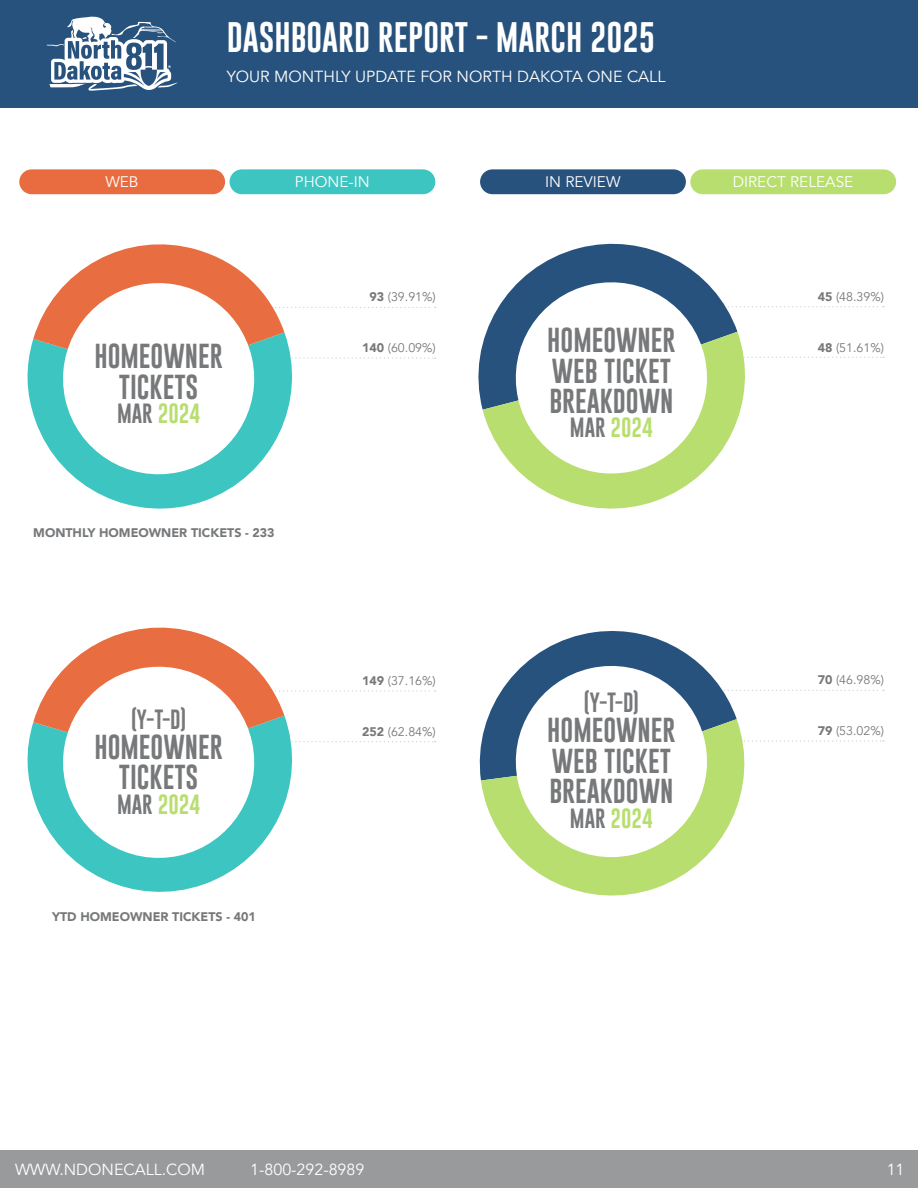
<style>
.page{position:relative;width:918px;height:1188px;background:#fff}
.page>*{position:absolute;margin:0;border:0;box-sizing:border-box;transform-origin:0 0}
.t1{font:31.2px "Gobold";color:#fff}
.t2{font:25.35px/30.5px "Gobold";color:#76787a}
.t3{font:20.4px "Gobold";color:#b8de6f}
.t4{font:20.4px "Gobold";color:#76787a}
.t5{font:16.05px "Avenir";color:#fff}
.t6{font:15.3px "Avenir";color:#fff}
.t7{font:12.45px "Avenir";color:#76787a}
.t8{font:900 12.45px "Avenir";color:#76787a}
.s1{color:#76787a}
.s2{font-weight:900}
</style>
<div class="page">
<svg style="left:479px;top:631px;width:405px;height:149px"></svg>
<svg style="left:481px;top:719px;width:280px;height:177px"></svg>
<svg style="left:740px;top:306px;width:144px;height:1px"></svg>
<svg style="left:763px;top:357px;width:121px;height:1px"></svg>
<svg style="left:478px;top:243px;width:259px;height:167px"></svg>
<svg style="left:483px;top:332px;width:278px;height:177px"></svg>
<svg style="left:27px;top:723px;width:266px;height:169px"></svg>
<svg style="left:33px;top:627px;width:403px;height:133px"></svg>
<svg style="left:27px;top:340px;width:266px;height:169px"></svg>
<svg style="left:33px;top:244px;width:403px;height:132px"></svg>
<div style="left:0;top:0;width:918px;height:107px;background:#27527d"></div>
<div style="left:0;top:1150px;width:918px;height:38px;background:#989a9c"></div>
<svg style="left:47px;top:16px;width:131px;height:75px"></svg>
<svg style="left:507px;top:273px;width:209px;height:210px"></svg>
<div style="left:19px;top:169px;width:206px;height:25px;background:#e96c41;border-radius:12px"></div>
<div style="left:230px;top:169px;width:205px;height:25px;background:#3dc5c1;border-radius:12px"></div>
<svg style="left:54px;top:274px;width:209px;height:209px"></svg>
<svg style="left:507px;top:657px;width:209px;height:209px"></svg>
<svg style="left:54px;top:658px;width:209px;height:209px"></svg>
<div style="left:480px;top:169px;width:206px;height:25px;background:#27527d;border-radius:12px"></div>
<div style="left:690px;top:169px;width:206px;height:25px;background:#b8de6f;border-radius:12px"></div>
<p class="t1" style="left:227px;top:17px;width:430px">DASHBOARD REPORT - MARCH 2025</p>
<p class="t5" style="left:227px;top:67px;width:440px">YOUR MONTHLY UPDATE FOR NORTH DAKOTA ONE CALL</p>
<p class="t6" style="left:105px;top:172px;width:35px">WEB</p>
<p class="t6" style="left:295px;top:172px;width:76px">PHONE-IN</p>
<p class="t2" style="left:95px;top:341px;width:130px;text-align:center">HOMEOWNER<br>TICKETS</p>
<p class="t3" style="left:117px;top:400px;width:85px"><span class="s1">MAR</span> 2024</p>
<p class="t8" style="left:33px;top:522px;width:243px">MONTHLY HOMEOWNER TICKETS - 233</p>
<p class="t4" style="left:131px;top:706px;width:56px">(Y-T-D)</p>
<p class="t2" style="left:95px;top:732px;width:130px;text-align:center">HOMEOWNER<br>TICKETS</p>
<p class="t3" style="left:117px;top:791px;width:85px"><span class="s1">MAR</span> 2024</p>
<p class="t8" style="left:52px;top:906px;width:205px">YTD HOMEOWNER TICKETS - 401</p>
<p class="t7" style="left:370px;top:290px;width:68px"><span class="s2">93</span> (39.91%)</p>
<p class="t7" style="left:362px;top:340px;width:75px"><span class="s2">140</span> (60.09%)</p>
<p class="t7" style="left:362px;top:673px;width:75px"><span class="s2">149</span> (37.16%)</p>
<p class="t7" style="left:362px;top:724px;width:75px"><span class="s2">252</span> (62.84%)</p>
<p class="t5" style="left:15px;top:1160px;width:192px">WWW.NDONECALL.COM</p>
<p class="t5" style="left:250px;top:1160px;width:116px">1-800-292-8989</p>
<p class="t6" style="left:545px;top:172px;width:77px">IN REVIEW</p>
<p class="t6" style="left:733px;top:172px;width:122px">DIRECT RELEASE</p>
<p class="t2" style="left:547px;top:325px;width:130px">HOMEOWNER<br>WEB TICKET<br>BREAKDOWN</p>
<p class="t3" style="left:570px;top:415px;width:85px"><span class="s1">MAR</span> 2024</p>
<p class="t4" style="left:584px;top:689px;width:56px">(Y-T-D)</p>
<p class="t2" style="left:547px;top:715px;width:130px">HOMEOWNER<br>WEB TICKET<br>BREAKDOWN</p>
<p class="t3" style="left:570px;top:805px;width:85px"><span class="s1">MAR</span> 2024</p>
<p class="t7" style="left:818px;top:289px;width:68px"><span class="s2">45</span> (48.39%)</p>
<p class="t7" style="left:818px;top:340px;width:68px"><span class="s2">48</span> (51.61%)</p>
<p class="t7" style="left:818px;top:672px;width:68px"><span class="s2">70</span> (46.98%)</p>
<p class="t7" style="left:818px;top:724px;width:68px"><span class="s2">79</span> (53.02%)</p>
<p class="t5" style="left:887px;top:1160px;width:19px">11</p>
</div>
